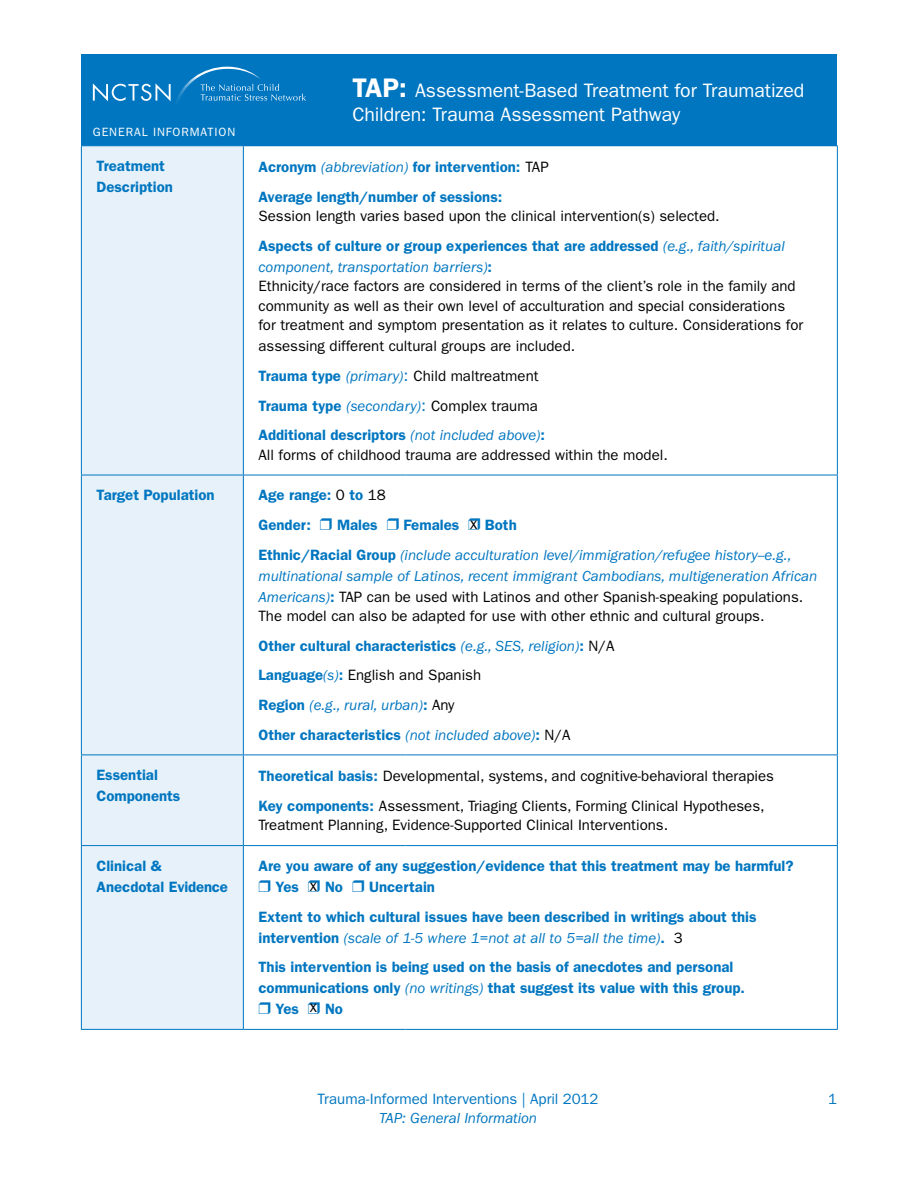
<style>
.page{position:relative;width:918px;height:1188px;background:#fff}
.page>*{position:absolute;margin:0;border:0;box-sizing:border-box;transform-origin:0 0}
.t1{font:19.5px/24px "ITC Franklin Gothic Std";letter-spacing:-.005em;color:#fff}
.t2{font:16.5px "ITC Franklin Gothic Std";color:#000}
.t3{font:15px/29.7px "ITC Franklin Gothic Std";color:#000}
.t4{font:600 15px/21px "ITC Franklin Gothic Std";color:#0076c0}
.t5{font:italic 15px/29.7px "ITC Franklin Gothic Std";color:#0076c0}
.t6{font:15px "ITC Franklin Gothic Std";color:#0076c0}
.t7{font:12px "ITC Franklin Gothic Std";letter-spacing:.075em;color:#fff}
.s1{font-weight:600;font-size:27px}
.s2{font-weight:400;font-style:italic}
.s3{font-weight:400;color:#000}
.s4{font-weight:600;color:#0076c0}
.s5{font-style:italic;color:#0076c0}
.s6{font-size:16.5px;color:#0076c0}
.s7{font-weight:600;font-style:normal}
.s8{font-style:normal;color:#000}
.s9{font-weight:400;font-size:16.5px;color:#000}
</style>
<div class="page">
<div style="left:81px;top:54px;width:756px;height:92px;background:#0076c0"></div>
<svg style="left:93px;top:66px;width:213px;height:36px"></svg>
<div style="left:82px;top:146px;width:161px;height:883px;background:#e6f1f9"></div>
<hr style="left:81px;top:146px;width:1px;height:329px;background:#0076c0">
<hr style="left:243px;top:146px;width:1px;height:329px;background:#0076c0">
<hr style="left:406px;top:145px;width:432px;height:1px;background:#0076c0">
<hr style="left:837px;top:146px;width:1px;height:329px;background:#0076c0">
<hr style="left:81px;top:475px;width:162px;height:1px;background:#0076c0">
<hr style="left:81px;top:475px;width:1px;height:280px;background:#0076c0">
<hr style="left:243px;top:475px;width:163px;height:1px;background:#0076c0">
<hr style="left:243px;top:475px;width:1px;height:280px;background:#0076c0">
<hr style="left:406px;top:475px;width:432px;height:1px;background:#0076c0">
<hr style="left:837px;top:475px;width:1px;height:280px;background:#0076c0">
<hr style="left:81px;top:755px;width:162px;height:1px;background:#0076c0">
<hr style="left:81px;top:755px;width:1px;height:90px;background:#0076c0">
<hr style="left:243px;top:755px;width:163px;height:1px;background:#0076c0">
<hr style="left:243px;top:755px;width:1px;height:90px;background:#0076c0">
<hr style="left:406px;top:755px;width:432px;height:1px;background:#0076c0">
<hr style="left:837px;top:755px;width:1px;height:90px;background:#0076c0">
<hr style="left:81px;top:845px;width:162px;height:1px;background:#0076c0">
<hr style="left:81px;top:846px;width:1px;height:183px;background:#0076c0">
<hr style="left:243px;top:845px;width:163px;height:1px;background:#0076c0">
<hr style="left:243px;top:846px;width:1px;height:183px;background:#0076c0">
<hr style="left:406px;top:845px;width:432px;height:1px;background:#0076c0">
<hr style="left:837px;top:846px;width:1px;height:183px;background:#0076c0">
<hr style="left:81px;top:1029px;width:162px;height:1px;background:#0076c0">
<hr style="left:243px;top:1029px;width:163px;height:1px;background:#0076c0">
<hr style="left:406px;top:1029px;width:432px;height:1px;background:#0076c0">
<p class="t7" style="left:93px;top:125px;width:144px">GENERAL INFORMATION</p>
<h1 class="t1" style="left:352px;top:79px;width:454px"><span class="s1">TAP:</span> Assessment-Based Treatment for Traumatized<br>Children: Trauma Assessment Pathway</h1>
<p class="t4" style="left:96px;top:156px;width:78px">Treatment<br>Description</p>
<p class="t4" style="left:258px;top:152px;width:292px;line-height:29.7px">Acronym <span class="s2">(abbreviation)</span> for intervention: <span class="s3">TAP<br></span>Average length/number of sessions:</p>
<p class="t3" style="left:258px;top:202px;width:528px">Session length varies based upon the clinical intervention(s) selected.<br><span class="s4">Aspects of culture or group experiences that are addressed</span> <span class="s5">(e.g., faith/spiritual</span></p>
<p class="t3" style="left:258px;top:257px;width:546px;line-height:19.5px"><span class="s5">component, transportation barriers)</span><span class="s4">:<br></span>Ethnicity/race factors are considered in terms of the client’s role in the family and community as well as their own level of acculturation and special considerations for treatment and symptom presentation as it relates to culture. Considerations for</p>
<p class="t3" style="left:258px;top:332px;width:318px">assessing different cultural groups are included.<br><span class="s4">Trauma type</span> <span class="s5">(primary)</span><span class="s6">:</span> Child maltreatment <span class="s4">Trauma type</span> <span class="s5">(secondary)</span><span class="s6">:</span> Complex trauma <span class="s4">Additional descriptors</span> <span class="s5">(not included above)</span><span class="s4">:</span></p>
<p class="t3" style="left:258px;top:440px;width:411px">All forms of childhood trauma are addressed within the model.</p>
<p class="t4" style="left:96px;top:485px;width:120px">Target Population</p>
<p class="t4" style="left:258px;top:480px;width:129px;line-height:29.7px">Age range: <span class="s3">0</span> to <span class="s3">18<br></span>Gender:</p>
<p class="t5" style="left:258px;top:510px;width:534px;text-indent:145px"><span class="s7">Females<br>Ethnic/Racial Group</span> (include acculturation level/immigration/refugee history--e.g.,</p>
<p class="t5" style="left:258px;top:565px;width:560px;line-height:21px">multinational sample of Latinos, recent immigrant Cambodians, multigeneration African<br>Americans)<span class="s7">:</span> <span class="s8">TAP can be used with Latinos and other Spanish-speaking populations.</span></p>
<p class="t3" style="left:258px;top:601px;width:508px">The model can also be adapted for use with other ethnic and cultural groups.<br><span class="s4">Other cultural characteristics</span> <span class="s5">(e.g., SES, religion)</span><span class="s4">:</span> N/A<br><span class="s4">Language</span><span class="s5">(s)</span><span class="s4">:</span> English and Spanish<br><span class="s4">Region</span> <span class="s5">(e.g., rural, urban)</span><span class="s4">:</span> Any<br><span class="s4">Other characteristics</span> <span class="s5">(not included above)</span><span class="s4">:</span> N/A</p>
<p class="t4" style="left:337px;top:514px;width:42px">Males</p>
<p class="t4" style="left:470px;top:514px;width:48px"><span class="s9">x</span> Both</p>
<p class="t4" style="left:96px;top:765px;width:85px">Essential<br>Components</p>
<p class="t3" style="left:258px;top:761px;width:517px"><span class="s4">Theoretical basis:</span> Developmental, systems, and cognitive-behavioral therapies<br><span class="s4">Key components:</span> Assessment, Triaging Clients, Forming Clinical Hypotheses,</p>
<p class="t3" style="left:258px;top:811px;width:411px">Treatment Planning, Evidence-Supported Clinical Interventions.</p>
<p class="t4" style="left:96px;top:855px;width:133px">Clinical &amp;<br>Anecdotal Evidence</p>
<p class="t4" style="left:276px;top:855px;width:520px;text-indent:-17px">Are you aware of any suggestion/evidence that this treatment may be harmful?<br>Yes</p>
<p class="t4" style="left:258px;top:872px;width:500px;line-height:29.7px;text-indent:111px">Uncertain<br>Extent to which cultural issues have been described in writings about this</p>
<p class="t4" style="left:258px;top:923px;width:476px;line-height:29.7px">intervention <span class="s2">(scale of 1-5 where 1=not at all to 5=all the time)</span>. <span class="s3">3<br></span>This intervention is being used on the basis of anecdotes and personal</p>
<p class="t4" style="left:276px;top:978px;width:471px;text-indent:-17px">communications only <span class="s2">(no writings)</span> that suggest its value with this group.<br>Yes</p>
<p class="t4" style="left:325px;top:876px;width:19px">No</p>
<p class="t2" style="left:310px;top:876px;width:9px">x</p>
<p class="t4" style="left:325px;top:999px;width:19px">No</p>
<p class="t2" style="left:310px;top:997px;width:9px">x</p>
<p class="t6" style="left:318px;top:1090px;width:282px">Trauma-Informed Interventions | April 2012</p>
<p class="t5" style="left:379px;top:1104px;width:159px">TAP: General Information</p>
<p class="t6" style="left:828px;top:1090px;width:10px">1</p>
</div>
